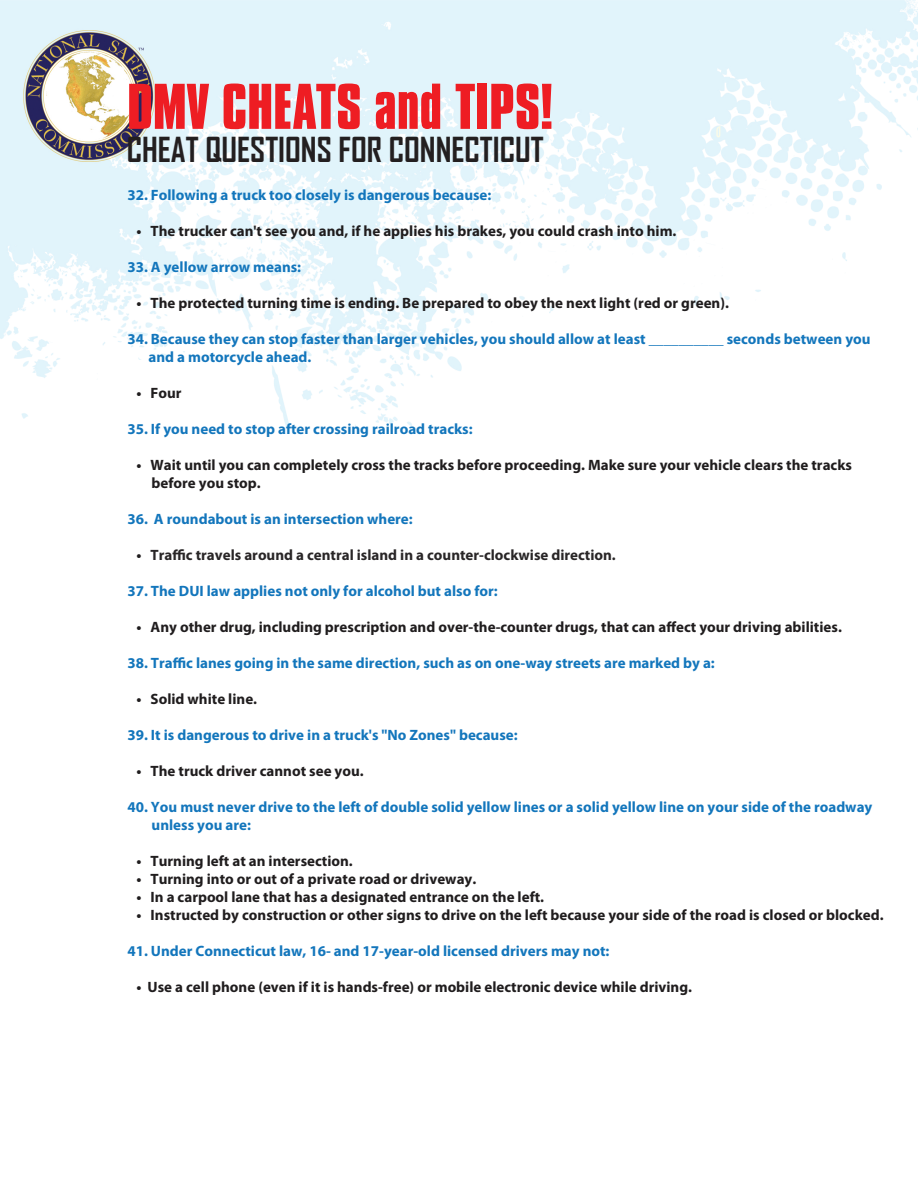
<style>
.page{position:relative;width:918px;height:1188px;background:#fff}
.page>*{position:absolute;margin:0;border:0;box-sizing:border-box;transform-origin:0 0}
.t1{font:700 55.5px "Compacta BT";color:#ee1d23}
.t2{font:700 33px "Agency FB";color:#231f20}
.t3{font:700 15px/18px "Myriad Pro";color:#201d1e}
.t4{font:700 15px/18px "Myriad Pro";color:#1376bc}
.t5{font:700 15px "Myriad Pro";color:#292627}
.s1{color:#201d1e}
</style>
<div class="page">
<img style="left:0;top:0;width:918px;height:429px">
<svg style="left:715px;top:125px;width:6px;height:14px"></svg>
<p class="t1" style="left:127px;top:73px;width:427px">DMV CHEATS and TIPS!</p>
<p class="t2" style="left:127px;top:129px;width:418px">CHEAT QUESTIONS FOR CONNECTICUT</p>
<p class="t4" style="left:127px;top:185px;width:366px">32. Following a truck too closely is dangerous because:</p>
<p class="t3" style="left:136px;top:221px;width:542px">• The trucker can't see you and, if he applies his brakes, you could crash into him.</p>
<p class="t4" style="left:127px;top:257px;width:175px">33. A yellow arrow means:</p>
<p class="t3" style="left:136px;top:293px;width:594px">• The protected turning time is ending. Be prepared to obey the next light (red or green).</p>
<p class="t4" style="left:149px;top:329px;width:724px;text-indent:-21px">34. Because they can stop faster than larger vehicles, you should allow at least __________ seconds between you and a motorcycle ahead.</p>
<p class="t3" style="left:136px;top:383px;width:47px">• Four</p>
<p class="t4" style="left:127px;top:419px;width:347px">35. If you need to stop after crossing railroad tracks:</p>
<p class="t3" style="left:152px;top:455px;width:702px;text-indent:-15px">• Wait until you can completely cross the tracks before proceeding. Make sure your vehicle clears the tracks before you stop.</p>
<p class="t4" style="left:127px;top:509px;width:287px">36. A roundabout is an intersection where:</p>
<p class="t5" style="left:136px;top:545px;width:481px"><span class="s1">•</span> Traffic travels around a central island in a counter-clockwise direction.</p>
<p class="t4" style="left:127px;top:581px;width:372px">37. The DUI law applies not only for alcohol but also for:</p>
<p class="t3" style="left:136px;top:617px;width:707px">• Any other drug, including prescription and over-the-counter drugs, that can affect your driving abilities.</p>
<p class="t4" style="left:127px;top:653px;width:589px">38. Traffic lanes going in the same direction, such as on one-way streets are marked by a:</p>
<p class="t3" style="left:136px;top:689px;width:122px">• Solid white line.</p>
<p class="t4" style="left:127px;top:725px;width:392px">39. It is dangerous to drive in a truck's "No Zones" because:</p>
<p class="t3" style="left:136px;top:761px;width:229px">• The truck driver cannot see you.</p>
<p class="t4" style="left:152px;top:797px;width:722px;text-indent:-24px">40. You must never drive to the left of double solid yellow lines or a solid yellow line on your side of the roadway unless you are:</p>
<p class="t3" style="left:136px;top:851px;width:218px">• Turning left at an intersection.</p>
<p class="t3" style="left:136px;top:869px;width:341px">• Turning into or out of a private road or driveway.</p>
<p class="t3" style="left:136px;top:887px;width:409px">• In a carpool lane that has a designated entrance on the left.</p>
<p class="t3" style="left:136px;top:905px;width:749px">• Instructed by construction or other signs to drive on the left because your side of the road is closed or blocked.</p>
<p class="t4" style="left:127px;top:941px;width:484px">41. Under Connecticut law, 16- and 17-year-old licensed drivers may not:</p>
<p class="t3" style="left:136px;top:977px;width:557px">• Use a cell phone (even if it is hands-free) or mobile electronic device while driving.</p>
</div>
